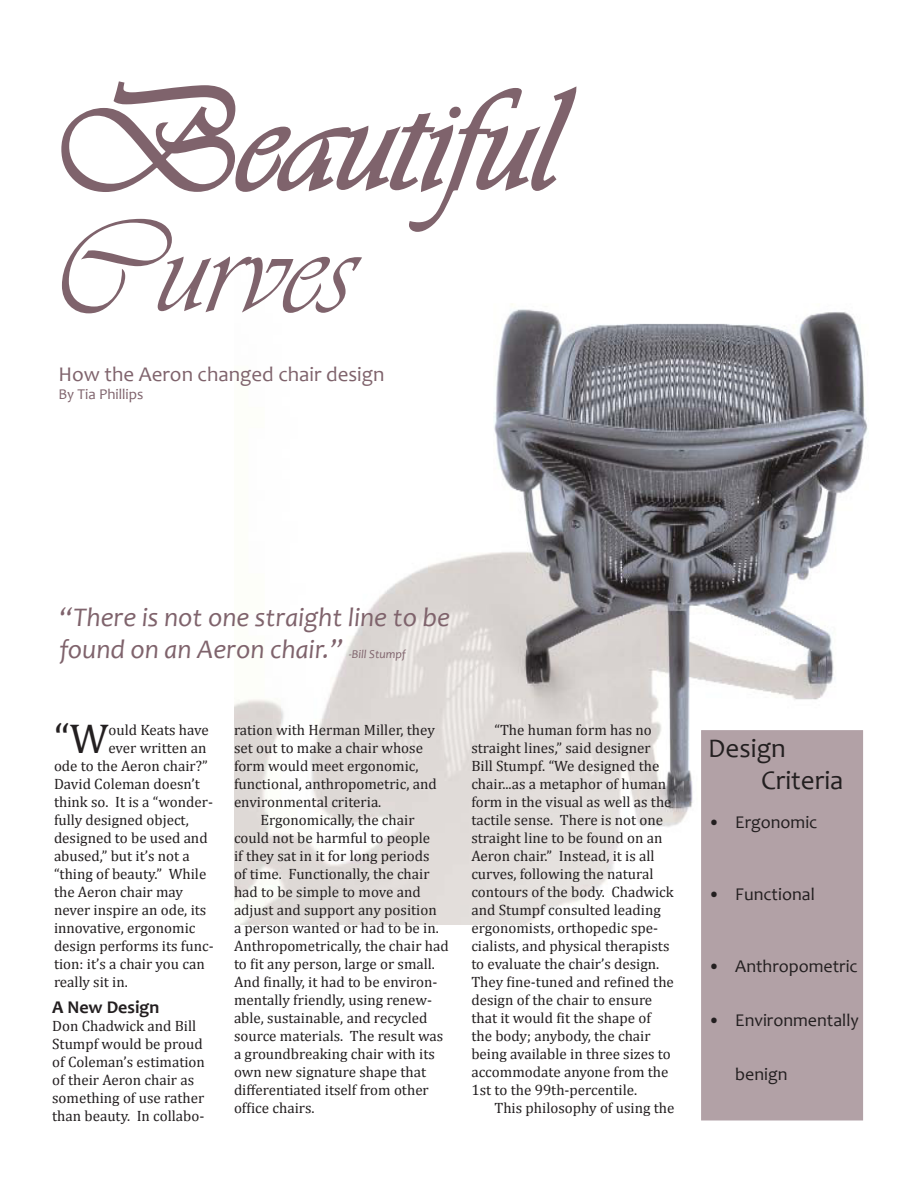
<style>
.page{position:relative;width:918px;height:1188px;background:#fff}
.page>*{position:absolute;margin:0;border:0;box-sizing:border-box;transform-origin:0 0}
.t1{font:150px "Vivaldii";color:#7f636c}
.t2{font:135px "Vivaldii";color:#7f636c}
.t3{font:42px "Cambria";color:#231f20}
.t4{font:italic 27px/32.4px "Candara";color:#7f636c}
.t5{font:27px "Candara";color:#231f20}
.t6{font:21px "Candara";color:#7f636c}
.t7{font:18px "Candara";color:#231f20}
.t8{font:700 18px "Candara";color:#231f20}
.t9{font:15px/18px "Cambria";color:#231f20}
.t10{font:15px "Candara";color:#7f636c}
.t11{font:italic 12px "Candara";color:#7f636c}
</style>
<div class="page">
<img style="left:234px;top:304px;width:634px;height:620px">
<div style="left:701px;top:730px;width:162px;height:390px;background:#b2a1a6"></div>
<svg style="left:61px;top:81px;width:516px;height:151px"></svg>
<p class="t1" style="left:51px;top:54px;width:508px">Beautiful</p>
<p class="t2" style="left:53px;top:190px;width:301px">Curves</p>
<p class="t6" style="left:58px;top:362px;width:328px">How the Aeron changed chair design</p>
<p class="t10" style="left:58px;top:385px;width:87px">By Tia Phillips</p>
<p class="t4" style="left:59px;top:601px;width:392px">“There is not one straight line to be found on an Aeron chair.”</p>
<p class="t11" style="left:349px;top:647px;width:58px">-Bill Stumpf</p>
<p class="t3" style="left:54px;top:714px;width:56px">“W</p>
<p class="t9" style="left:108px;top:721px;width:102px">ould Keats have</p>
<p class="t9" style="left:108px;top:739px;width:99px">ever written an</p>
<p class="t9" style="left:54px;top:757px;width:155px">ode to the Aeron chair?”</p>
<p class="t9" style="left:54px;top:775px;width:147px">David Coleman doesn’t</p>
<p class="t9" style="left:54px;top:793px;width:161px">think so. It is a “wonder-</p>
<p class="t9" style="left:54px;top:811px;width:136px">fully designed object,</p>
<p class="t9" style="left:54px;top:829px;width:155px">designed to be used and</p>
<p class="t9" style="left:54px;top:847px;width:137px">abused,” but it’s not a</p>
<p class="t9" style="left:54px;top:865px;width:154px">“thing of beauty.” While</p>
<p class="t9" style="left:54px;top:883px;width:131px">the Aeron chair may</p>
<p class="t9" style="left:54px;top:901px;width:154px">never inspire an ode, its</p>
<p class="t9" style="left:54px;top:919px;width:143px">innovative, ergonomic</p>
<p class="t9" style="left:54px;top:937px;width:161px">design performs its func-</p>
<p class="t9" style="left:54px;top:955px;width:152px">tion: it’s a chair you can</p>
<p class="t9" style="left:54px;top:973px;width:75px">really sit in.</p>
<p class="t8" style="left:52px;top:996px;width:109px">A New Design</p>
<p class="t9" style="left:52px;top:1017px;width:154px">Don Chadwick and Bill<br>Stumpf would be proud of Coleman’s estimation of their Aeron chair as something of use rather than beauty. In collabo-</p>
<p class="t9" style="left:234px;top:721px;width:204px">ration with Herman Miller, they set out to make a chair whose form would meet ergonomic, functional, anthropometric, and environmental criteria.</p>
<p class="t9" style="left:234px;top:811px;width:216px;text-indent:26px">Ergonomically, the chair could not be harmful to people<br>if they sat in it for long periods<br>of time. Functionally, the chair had to be simple to move and adjust and support any position<br>a person wanted or had to be in.<br>Anthropometrically, the chair had to fit any person, large or small.<br>And finally, it had to be environ&shy;mentally friendly, using renew&shy;able, sustainable, and recycled source materials. The result was a groundbreaking chair with its own new signature shape that differentiated itself from other office chairs.</p>
<p class="t9" style="left:471px;top:721px;width:204px;text-indent:23px">“The human form has no straight lines,” said designer<br>Bill Stumpf. “We designed the chair...as a metaphor of human form in the visual as well as the tactile sense. There is not one straight line to be found on an<br>Aeron chair.” Instead, it is all curves, following the natural contours of the body. Chadwick and Stumpf consulted leading ergonomists, orthopedic spe&shy;cialists, and physical therapists to evaluate the chair’s design.<br>They fine-tuned and refined the design of the chair to ensure that it would fit the shape of the body; anybody, the chair being available in three sizes to accommodate anyone from the<br>1st to the 99th-percentile.</p>
<p class="t9" style="left:494px;top:1099px;width:181px">This philosophy of using the</p>
<p class="t5" style="left:708px;top:732px;width:79px">Design</p>
<p class="t5" style="left:761px;top:764px;width:84px">Criteria</p>
<p class="t7" style="left:708px;top:811px;width:111px">• Ergonomic</p>
<p class="t7" style="left:708px;top:883px;width:108px">• Functional</p>
<p class="t7" style="left:708px;top:955px;width:151px">• Anthropometric</p>
<p class="t7" style="left:708px;top:1009px;width:152px">• Environmentally</p>
<p class="t7" style="left:735px;top:1063px;width:54px">benign</p>
</div>
